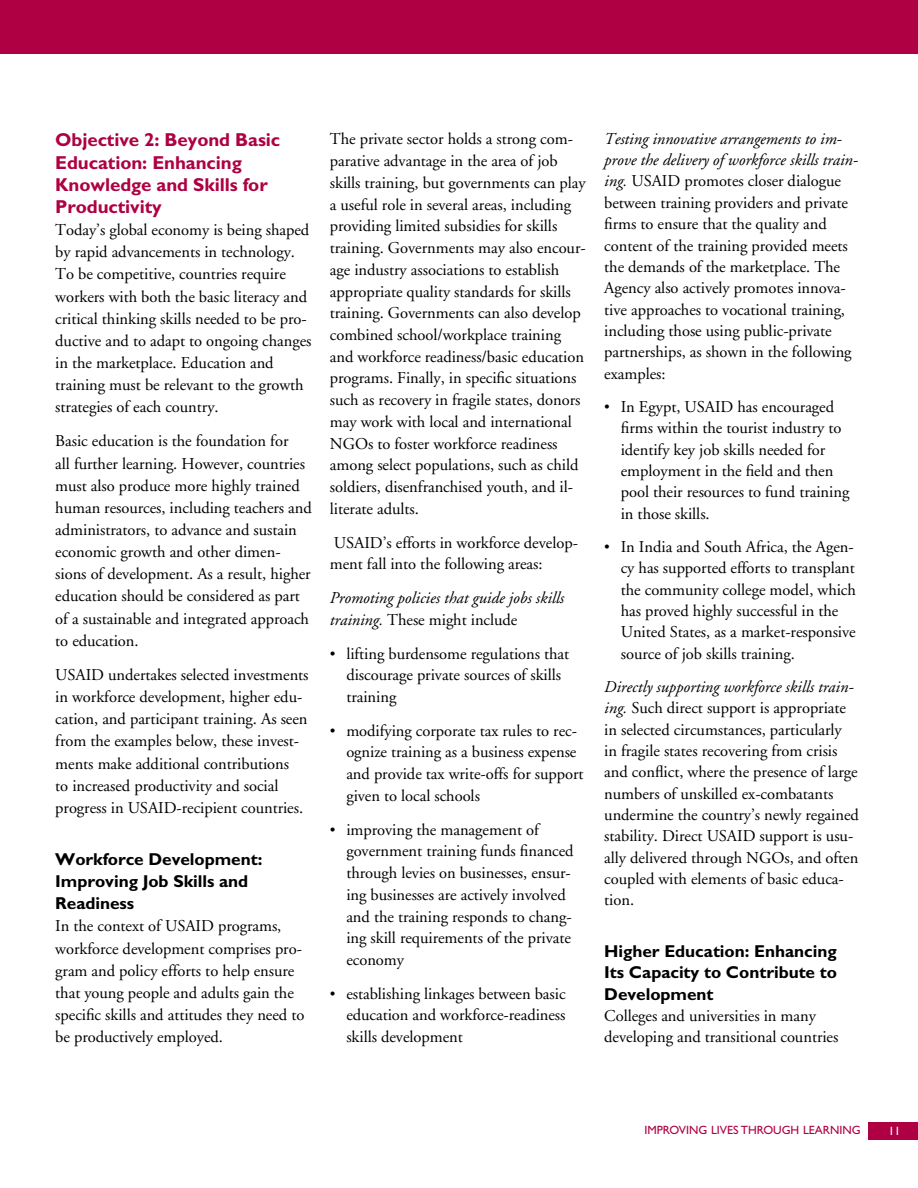
<style>
.page{position:relative;width:918px;height:1188px;background:#fff}
.page>*{position:absolute;margin:0;border:0;box-sizing:border-box;transform-origin:0 0}
.GSM_Subhead_1{font:700 18.75px/22.2px "Gill Sans";letter-spacing:-.005em;color:#ae0042}
.GSM_Subhead_2{font:700 17.25px/22.2px "Gill Sans";letter-spacing:-.005em;color:#000}
.GSM_BT3{font:16.5px/22.2px "Adobe Garamond";letter-spacing:-.005em;color:#000}
.GSM_BT3_Bullet_1{font:16.5px/21.8px "Adobe Garamond";letter-spacing:-.005em;color:#000}
.GSM_BT3-2{font:italic 16.5px/21.8px "Adobe Garamond";letter-spacing:-.005em;color:#000}
.t1{font:12px "Gill Sans";color:#ae0042}
.t2{font:12px "Gill Sans";color:#fff}
.s1{font-style:normal}
.s2{font-family:"Times New Roman"}
.s3{font-style:italic}
</style>
<div class="page">
<div style="left:868px;top:1122px;width:50px;height:17px;background:#ae0042"></div>
<div style="left:0;top:0;width:918px;height:54px;background:#ae0042"></div>
<p class="GSM_Subhead_1" style="left:55px;top:129px;width:227px">Objective 2: Beyond Basic<br>Education: Enhancing<br>Knowledge and Skills for<br>Productivity</p>
<p class="GSM_BT3" style="left:55px;top:219px;width:258px">Today’s global economy is being shaped by rapid advancements in technology.<br>To be competitive, countries require workers with both the basic literacy and critical thinking skills needed to be pro&shy;ductive and to adapt to ongoing changes in the marketplace. Education and training must be relevant to the growth strategies of each country.</p>
<p class="GSM_BT3" style="left:55px;top:431px;width:258px">Basic education is the foundation for<br>all further learning. However, countries must also produce more highly trained human resources, including teachers and administrators, to advance and sustain economic growth and other dimen&shy;sions of development. As a result, higher education should be considered as part of a sustainable and integrated approach to education.</p>
<p class="GSM_BT3" style="left:55px;top:664px;width:255px">USAID undertakes selected investments in workforce development, higher edu&shy;cation, and participant training. As seen from the examples below, these invest&shy;ments make additional contributions<br>to increased productivity and social progress in USAID-recipient countries.</p>
<p class="GSM_Subhead_2" style="left:55px;top:848px;width:209px">Workforce Development:<br>Improving Job Skills and<br>Readiness</p>
<p class="GSM_BT3" style="left:55px;top:916px;width:251px">In the context of USAID programs, workforce development comprises pro&shy;gram and policy efforts to help ensure that young people and adults gain the specific skills and attitudes they need to be productively employed.</p>
<p class="GSM_BT3" style="left:330px;top:129px;width:257px;line-height:21.8px">The private sector holds a strong com&shy;parative advantage in the area of job skills training, but governments can play a useful role in several areas, including providing limited subsidies for skills training. Governments may also encour&shy;age industry associations to establish appropriate quality standards for skills training. Governments can also develop combined school/workplace training and workforce readiness/basic education programs. Finally, in specific situations such as recovery in fragile states, donors may work with local and international NGOs to foster workforce readiness among select populations, such as child soldiers, disenfranchised youth, and il&shy;literate adults.</p>
<p class="GSM_BT3" style="left:330px;top:532px;width:250px;line-height:21.8px">USAID’s efforts in workforce develop&shy;ment fall into the following areas:</p>
<p class="GSM_BT3-2" style="left:330px;top:588px;width:236px">Promoting policies that guide jobs skills training. <span class="s1">These might include</span></p>
<p class="GSM_BT3_Bullet_1" style="left:346px;top:643px;width:224px;text-indent:-16px"><span class="s2">•</span> lifting burdensome regulations that discourage private sources of skills training</p>
<p class="GSM_BT3_Bullet_1" style="left:346px;top:720px;width:239px;text-indent:-16px"><span class="s2">•</span> modifying corporate tax rules to rec&shy;ognize training as a business expense and provide tax write-offs for support given to local schools</p>
<p class="GSM_BT3_Bullet_1" style="left:346px;top:819px;width:229px;text-indent:-16px"><span class="s2">•</span> improving the management of government training funds financed through levies on businesses, ensur&shy;ing businesses are actively involved and the training responds to chang&shy;ing skill requirements of the private economy</p>
<p class="GSM_BT3_Bullet_1" style="left:346px;top:983px;width:221px;text-align:justify;text-indent:-16px"><span class="s2">•</span> establishing linkages between basic education and workforce-readiness skills development</p>
<p class="GSM_BT3" style="left:604px;top:128px;width:254px;line-height:21.3px"><span class="s3">Testing innovative arrangements to im&shy;prove the delivery of workforce skills train&shy;ing.</span> USAID promotes closer dialogue between training providers and private firms to ensure that the quality and content of the training provided meets the demands of the marketplace. The Agency also actively promotes innova&shy;tive approaches to vocational training, including those using public-private partnerships, as shown in the following examples:</p>
<p class="GSM_BT3_Bullet_1" style="left:621px;top:396px;width:230px;line-height:21.3px;text-indent:-16px"><span class="s2">•</span> In Egypt, USAID has encouraged firms within the tourist industry to identify key job skills needed for employment in the field and then pool their resources to fund training in those skills.</p>
<p class="GSM_BT3_Bullet_1" style="left:621px;top:537px;width:237px;line-height:21.3px;text-indent:-16px"><span class="s2">•</span> In India and South Africa, the Agen&shy;cy has supported efforts to transplant the community college model, which has proved highly successful in the United States, as a market-responsive source of job skills training.</p>
<p class="GSM_BT3" style="left:604px;top:677px;width:256px;line-height:21.3px"><span class="s3">Directly supporting workforce skills train&shy;ing.</span> Such direct support is appropriate in selected circumstances, particularly<br>in fragile states recovering from crisis and conflict, where the presence of large numbers of unskilled ex-combatants undermine the country’s newly regained stability. Direct USAID support is usu&shy;ally delivered through NGOs, and often coupled with elements of basic educa&shy;tion.</p>
<p class="GSM_Subhead_2" style="left:604px;top:940px;width:234px;line-height:21.3px;text-align:justify">Higher Education: Enhancing Its Capacity to Contribute to Development</p>
<p class="GSM_BT3" style="left:604px;top:1005px;width:236px;line-height:21.3px">Colleges and universities in many developing and transitional countries</p>
<p class="t1" style="left:644px;top:1123px;width:218px">IMPROVING LIVES THROUGH LEARNING</p>
<p class="t2" style="left:888px;top:1124px;width:13px">11</p>
</div>
